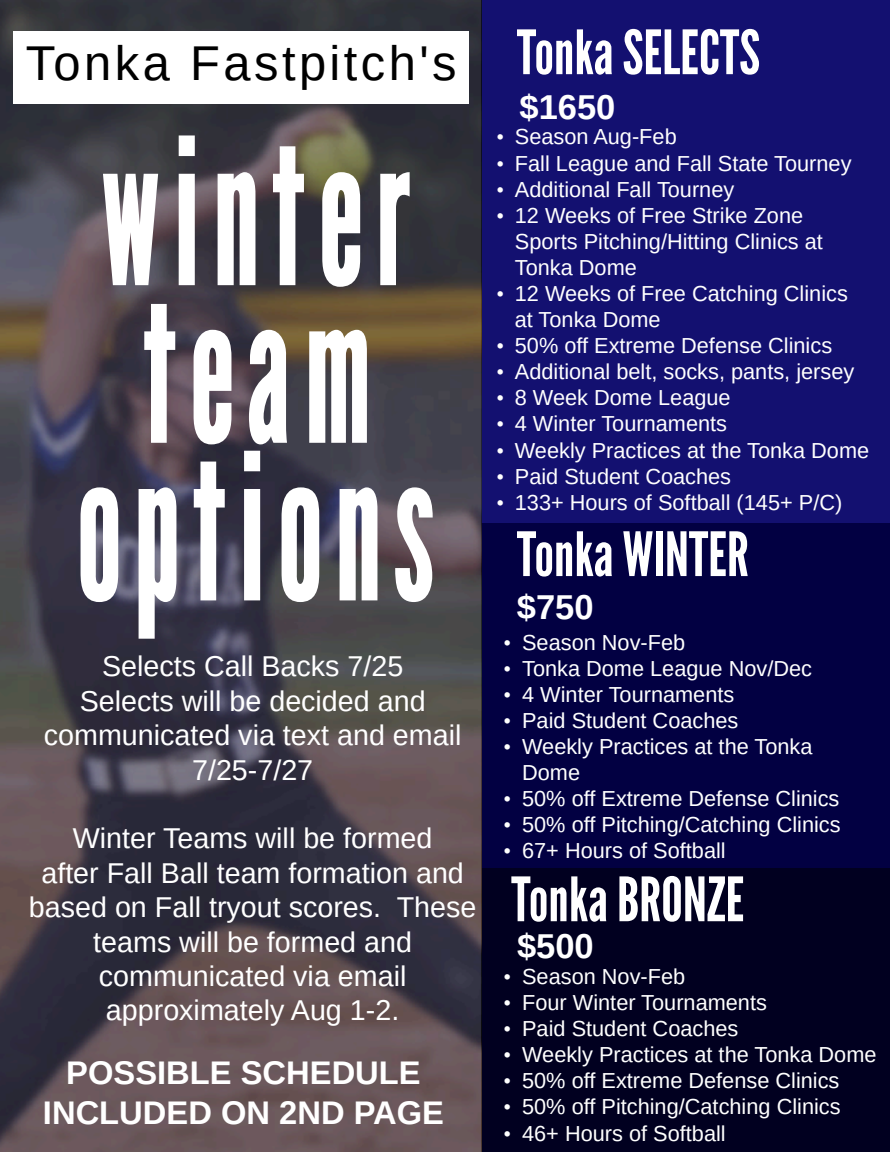
<style>
.page{position:relative;width:890px;height:1152px;background:#fff}
.page>*{position:absolute;margin:0;border:0;box-sizing:border-box;transform-origin:0 0}
.t1{font:condensed 203.6px/157.6px "League Gothic";letter-spacing:.055em;color:#fff;text-align:center}
.t2{font:60.8px "League Gothic";color:#fff}
.t3{font:48.8px "Liberation Sans";letter-spacing:.07em;color:#000}
.t4{font:700 34.4px "Liberation Sans";color:#fff}
.t5{font:700 32.8px/39.2px "Liberation Sans";color:#fff;text-align:center}
.t6{font:28.8px/34.4px "Liberation Sans";color:#fff;text-align:center}
.t7{font:21.6px/26px "Liberation Sans";color:#fff}
.s1{font-family:"Times New Roman"}
</style>
<div class="page">
<div style="left:480px;top:868px;width:410px;height:284px;background:#010020"></div>
<div style="left:480px;top:522px;width:410px;height:346px;background:#020042"></div>
<div style="left:480px;top:0;width:410px;height:522px;background:#131070"></div>
<img style="left:0;top:0;width:481px;height:1152px">
<div style="left:13px;top:31px;width:455px;height:73px;background:#fff"></div>
<h3 class="t3" style="left:26px;top:32px;width:432px">Tonka Fastpitch's</h3>
<h2 class="t2" style="left:517px;top:16px;width:245px">Tonka SELECTS</h2>
<h3 class="t4" style="left:519px;top:84px;width:97px">$1650</h3>
<h1 class="t1" style="left:79px;top:135px;width:362px">winter team options</h1>
<p class="t7" style="left:496px;top:124px;width:182px"><span class="s1">•</span> Season Aug-Feb</p>
<p class="t7" style="left:496px;top:150px;width:357px"><span class="s1">•</span> Fall League and Fall State Tourney</p>
<p class="t7" style="left:496px;top:176px;width:239px"><span class="s1">•</span> Additional Fall Tourney</p>
<p class="t7" style="left:515px;top:202px;width:310px;text-indent:-18px"><span class="s1">•</span> 12 Weeks of Free Strike Zone<br>Sports Pitching/Hitting Clinics at<br>Tonka Dome</p>
<p class="t7" style="left:515px;top:281px;width:335px;text-indent:-18px"><span class="s1">•</span> 12 Weeks of Free Catching Clinics at Tonka Dome</p>
<p class="t7" style="left:496px;top:333px;width:337px"><span class="s1">•</span> 50% off Extreme Defense Clinics</p>
<p class="t7" style="left:496px;top:359px;width:359px"><span class="s1">•</span> Additional belt, socks, pants, jersey</p>
<p class="t7" style="left:496px;top:385px;width:236px"><span class="s1">•</span> 8 Week Dome League</p>
<p class="t7" style="left:496px;top:411px;width:232px"><span class="s1">•</span> 4 Winter Tournaments</p>
<p class="t7" style="left:496px;top:437px;width:374px"><span class="s1">•</span> Weekly Practices at the Tonka Dome</p>
<p class="t7" style="left:496px;top:463px;width:236px"><span class="s1">•</span> Paid Student Coaches</p>
<p class="t7" style="left:496px;top:489px;width:347px"><span class="s1">•</span> 133+ Hours of Softball (145+ P/C)</p>
<h2 class="t2" style="left:517px;top:518px;width:234px">Tonka WINTER</h2>
<h3 class="t4" style="left:517px;top:583px;width:78px">$750</h3>
<p class="t7" style="left:504px;top:629px;width:183px"><span class="s1">•</span> Season Nov-Feb</p>
<p class="t7" style="left:504px;top:655px;width:310px"><span class="s1">•</span> Tonka Dome League Nov/Dec</p>
<p class="t7" style="left:504px;top:682px;width:232px"><span class="s1">•</span> 4 Winter Tournaments</p>
<p class="t7" style="left:504px;top:708px;width:236px"><span class="s1">•</span> Paid Student Coaches</p>
<p class="t7" style="left:522px;top:734px;width:292px;text-indent:-18px"><span class="s1">•</span> Weekly Practices at the Tonka<br>Dome</p>
<p class="t7" style="left:504px;top:786px;width:337px"><span class="s1">•</span> 50% off Extreme Defense Clinics</p>
<p class="t7" style="left:504px;top:812px;width:339px"><span class="s1">•</span> 50% off Pitching/Catching Clinics</p>
<p class="t7" style="left:504px;top:838px;width:224px"><span class="s1">•</span> 67+ Hours of Softball</p>
<h3 class="t6" style="left:44px;top:649px;width:419px">Selects Call Backs 7/25<br>Selects will be decided and communicated via text and email<br>7/25-7/27</h3>
<h3 class="t6" style="left:29px;top:821px;width:449px">Winter Teams will be formed<br>after Fall Ball team formation and based on Fall tryout scores. These teams will be formed and communicated via email approximately Aug 1-2.</h3>
<h3 class="t5" style="left:43px;top:1054px;width:402px">POSSIBLE SCHEDULE<br>INCLUDED ON 2ND PAGE</h3>
<h2 class="t2" style="left:511px;top:863px;width:235px">Tonka BRONZE</h2>
<h3 class="t4" style="left:517px;top:923px;width:78px">$500</h3>
<p class="t7" style="left:504px;top:964px;width:183px"><span class="s1">•</span> Season Nov-Feb</p>
<p class="t7" style="left:504px;top:990px;width:265px"><span class="s1">•</span> Four Winter Tournaments</p>
<p class="t7" style="left:504px;top:1016px;width:236px"><span class="s1">•</span> Paid Student Coaches</p>
<p class="t7" style="left:504px;top:1042px;width:374px"><span class="s1">•</span> Weekly Practices at the Tonka Dome</p>
<p class="t7" style="left:504px;top:1068px;width:337px"><span class="s1">•</span> 50% off Extreme Defense Clinics</p>
<p class="t7" style="left:504px;top:1094px;width:339px"><span class="s1">•</span> 50% off Pitching/Catching Clinics</p>
<p class="t7" style="left:504px;top:1120px;width:224px"><span class="s1">•</span> 46+ Hours of Softball</p>
</div>
